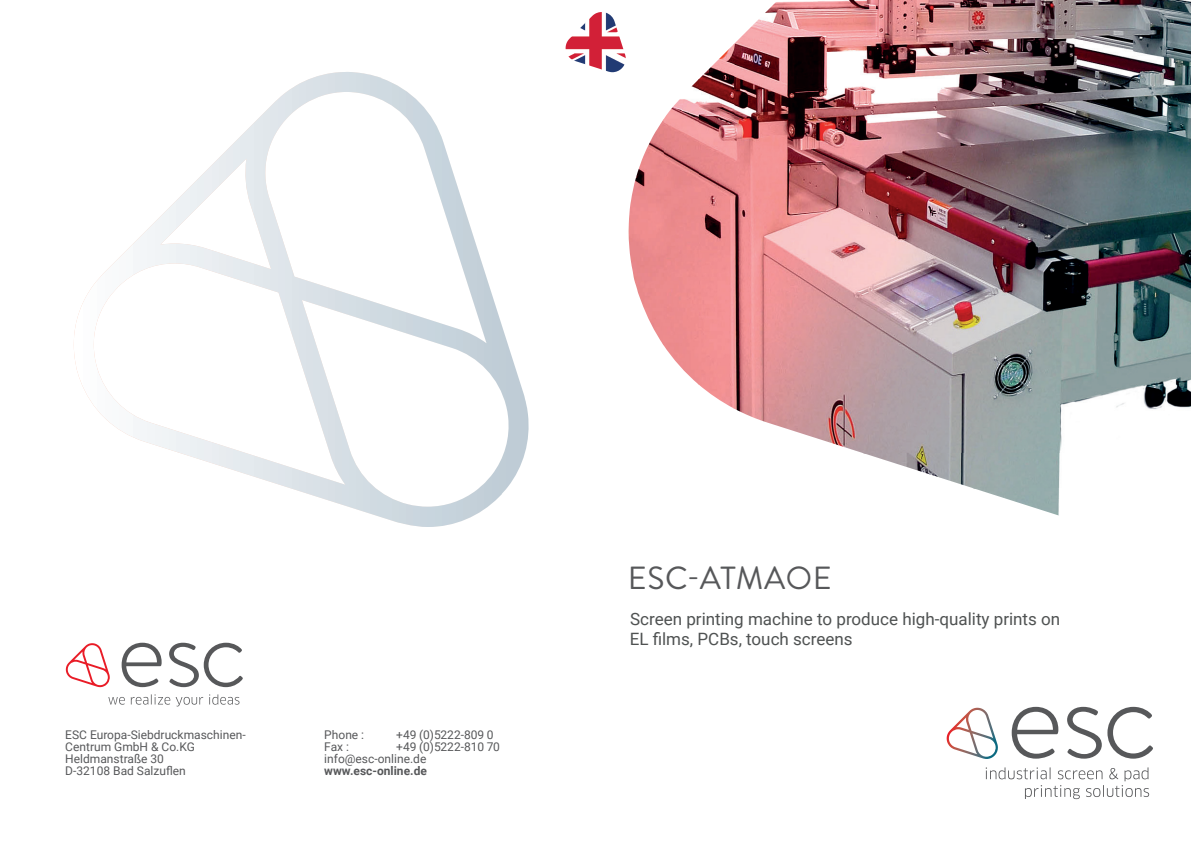
<style>
.page{position:relative;width:1191px;height:842px;background:#fff}
.page>*{position:absolute;margin:0;border:0;box-sizing:border-box;transform-origin:0 0}
.t1{font:32px "Brandon Grotesque";letter-spacing:.02em;color:#57585a}
.t2{font:17px/20.4px "Roboto";color:#4f5252}
.t3{font:12px/12px "Roboto";color:#57585a}
.t4{font:700 12px "Roboto";color:#57585a}
</style>
<div class="page">
<svg style="left:74px;top:72px;width:455px;height:455px"></svg>
<svg style="left:122px;top:643px;width:40px;height:44px"></svg>
<svg style="left:169px;top:643px;width:74px;height:44px"></svg>
<svg style="left:66px;top:643px;width:44px;height:44px"></svg>
<svg style="left:108px;top:697px;width:17px;height:8px"></svg>
<svg style="left:131px;top:694px;width:39px;height:11px"></svg>
<svg style="left:176px;top:697px;width:27px;height:9px"></svg>
<svg style="left:209px;top:694px;width:30px;height:11px"></svg>
<svg style="left:1011px;top:707px;width:47px;height:52px"></svg>
<svg style="left:1067px;top:707px;width:34px;height:52px"></svg>
<svg style="left:1107px;top:707px;width:46px;height:52px"></svg>
<svg style="left:985px;top:767px;width:164px;height:32px"></svg>
<svg style="left:946px;top:708px;width:52px;height:51px"></svg>
<img style="left:734px;top:0;width:457px;height:453px">
<img style="left:699px;top:44px;width:35px;height:365px">
<img style="left:663px;top:79px;width:36px;height:306px">
<img style="left:628px;top:119px;width:36px;height:226px">
<img style="left:863px;top:453px;width:197px;height:35px">
<img style="left:973px;top:488px;width:86px;height:28px">
<img style="left:565px;top:12px;width:61px;height:60px">
<p class="t3" style="left:65px;top:728px;width:182px">ESC Europa-Siebdruckmaschinen-<br>Centrum GmbH &amp; Co.KG<br>Heldmanstraße 30<br>D-32108 Bad Salzuflen</p>
<p class="t3" style="left:324px;top:728px;width:41px">Phone :</p>
<p class="t3" style="left:396px;top:728px;width:99px">+49 (0)5222-809 0</p>
<p class="t3" style="left:324px;top:740px;width:177px;line-height:11.7px;text-indent:72px">+49 (0)5222-810 70 info@esc-online.de</p>
<p class="t4" style="left:324px;top:762px;width:104px">www.esc-online.de</p>
<p class="t3" style="left:324px;top:740px;width:26px">Fax :</p>
<h1 class="t1" style="left:628px;top:556px;width:205px">ESC-ATMAOE</h1>
<h2 class="t2" style="left:629px;top:608px;width:432px">Screen printing machine to produce high-quality prints on<br>EL films, PCBs, touch screens</h2>
</div>
